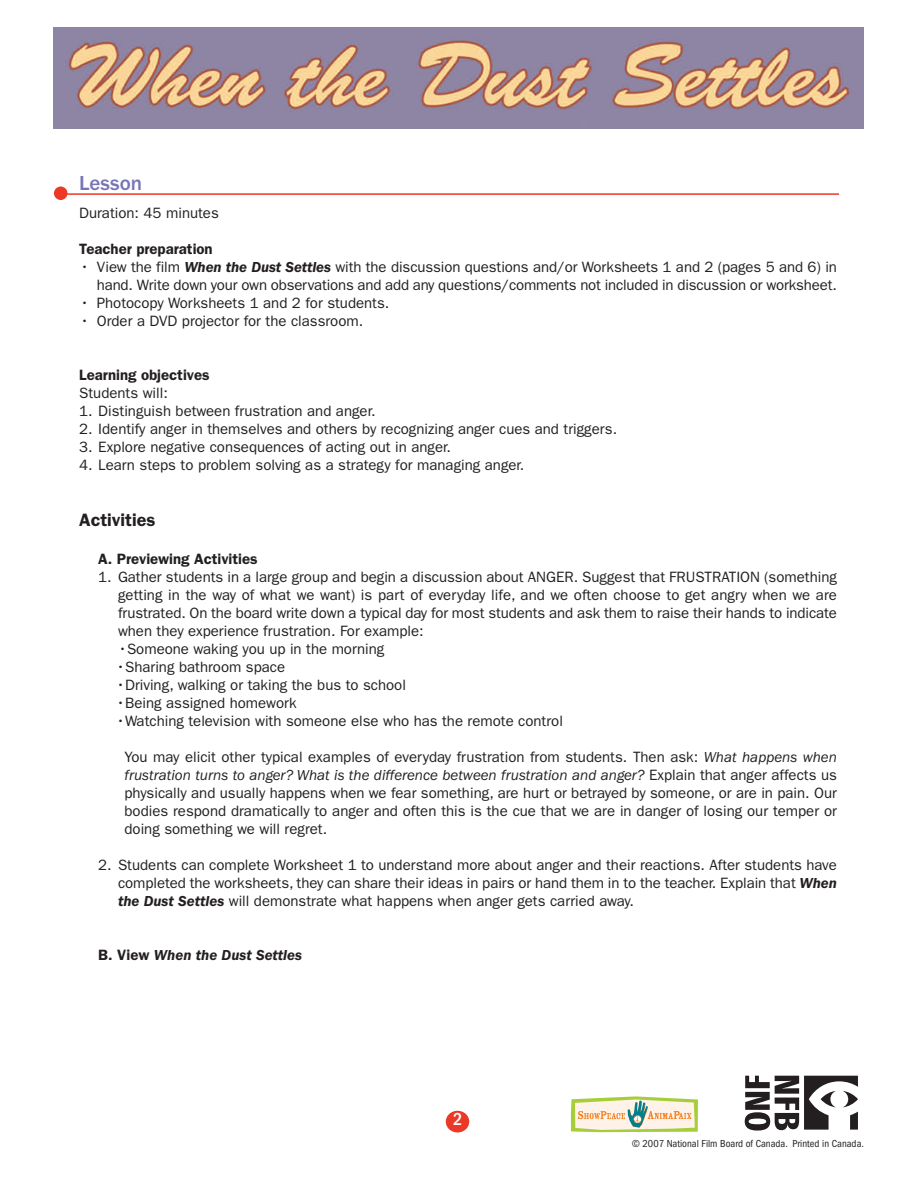
<style>
.page{position:relative;width:918px;height:1188px;background:#fff}
.page>*{position:absolute;margin:0;border:0;box-sizing:border-box;transform-origin:0 0}
.t1{font:500 21px "Franklin Gothic";color:#7875b7}
.t2{font:600 18px "Franklin Gothic";color:#231f20}
.t3{font:500 condensed 18px "Franklin Gothic";color:#fff}
.t4{font:15px/18px "Franklin Gothic";color:#231f20;text-align:justify}
.t5{font:600 15px "Franklin Gothic";color:#231f20}
.t6{font:italic 600 15px "Franklin Gothic";color:#231f20}
.t7{font:condensed 10.5px "Franklin Gothic";color:#231f20}
.s1{font-weight:600;font-style:italic}
.s2{font-style:italic}
.s3{font-style:normal}
</style>
<div class="page">
<img style="left:54px;top:28px;width:810px;height:100px">
<div style="left:54px;top:187px;width:13px;height:13px;background:#ec3826;border-radius:50%"></div>
<hr style="left:66px;top:193px;width:773px;height:2px;background:#ec3826">
<div style="left:446px;top:1111px;width:23px;height:21px;background:#ec3826;border-radius:50%"></div>
<svg style="left:745px;top:1076px;width:113px;height:55px"></svg>
<svg style="left:570px;top:1096px;width:128px;height:36px"></svg>
<h1 class="t1" style="left:79px;top:176px;width:64px">Lesson</h1>
<p class="t4" style="left:79px;top:205px;width:141px">Duration: 45 minutes</p>
<p class="t5" style="left:79px;top:244px;width:135px">Teacher preparation</p>
<p class="t4" style="left:80px;top:259px;width:758px;text-align:right">• View the film <span class="s1">When the Dust Settles</span> with the discussion questions and/or Worksheets 1 and 2 (pages 5 and 6) in hand. Write down your own observations and add any questions/comments not included in discussion or worksheet.</p>
<p class="t4" style="left:80px;top:295px;width:311px">• Photocopy Worksheets 1 and 2 for students.</p>
<p class="t4" style="left:80px;top:313px;width:285px">• Order a DVD projector for the classroom.</p>
<p class="t5" style="left:79px;top:370px;width:132px">Learning objectives</p>
<p class="t4" style="left:79px;top:385px;width:90px">Students will:</p>
<p class="t4" style="left:79px;top:403px;width:298px">1. Distinguish between frustration and anger.</p>
<p class="t4" style="left:79px;top:421px;width:539px">2. Identify anger in themselves and others by recognizing anger cues and triggers.</p>
<p class="t4" style="left:79px;top:439px;width:373px">3. Explore negative consequences of acting out in anger.</p>
<p class="t4" style="left:79px;top:457px;width:447px">4. Learn steps to problem solving as a strategy for managing anger.</p>
<p class="t2" style="left:79px;top:514px;width:78px">Activities</p>
<p class="t5" style="left:98px;top:554px;width:161px">A. Previewing Activities</p>
<p class="t4" style="left:118px;top:569px;width:721px;text-indent:-20px">1. Gather students in a large group and begin a discussion about ANGER. Suggest that FRUSTRATION (something getting in the way of what we want) is part of everyday life, and we often choose to get angry when we are frustrated. On the board write down a typical day for most students and ask them to raise their hands to indicate when they experience frustration. For example:</p>
<p class="t4" style="left:118px;top:641px;width:268px">•Someone waking you up in the morning</p>
<p class="t4" style="left:116px;top:659px;width:171px">•Sharing bathroom space</p>
<p class="t4" style="left:116px;top:677px;width:291px">•Driving, walking or taking the bus to school</p>
<p class="t4" style="left:116px;top:695px;width:182px">•Being assigned homework</p>
<p class="t4" style="left:116px;top:713px;width:448px">•Watching television with someone else who has the remote control</p>
<p class="t4" style="left:125px;top:749px;width:714px">You may elicit other typical examples of everyday frustration from students. Then ask: <span class="s2">What happens when frustration turns to anger? What is the difference between frustration and anger?</span> Explain that anger affects us physically and usually happens when we fear something, are hurt or betrayed by someone, or are in pain. Our bodies respond dramatically to anger and often this is the cue that we are in danger of losing our temper or doing something we will regret.</p>
<p class="t4" style="left:118px;top:857px;width:720px;text-indent:-20px">2. Students can complete Worksheet 1 to understand more about anger and their reactions. After students have completed the worksheets, they can share their ideas in pairs or hand them in to the teacher. Explain that <span class="s1">When the Dust Settles</span> will demonstrate what happens when anger gets carried away.</p>
<p class="t6" style="left:98px;top:950px;width:205px"><span class="s3">B. View</span> When the Dust Settles</p>
<p class="t3" style="left:453px;top:1113px;width:11px">2</p>
<p class="t7" style="left:632px;top:1140px;width:234px">© 2007 National Film Board of Canada. Printed in Canada.</p>
</div>
